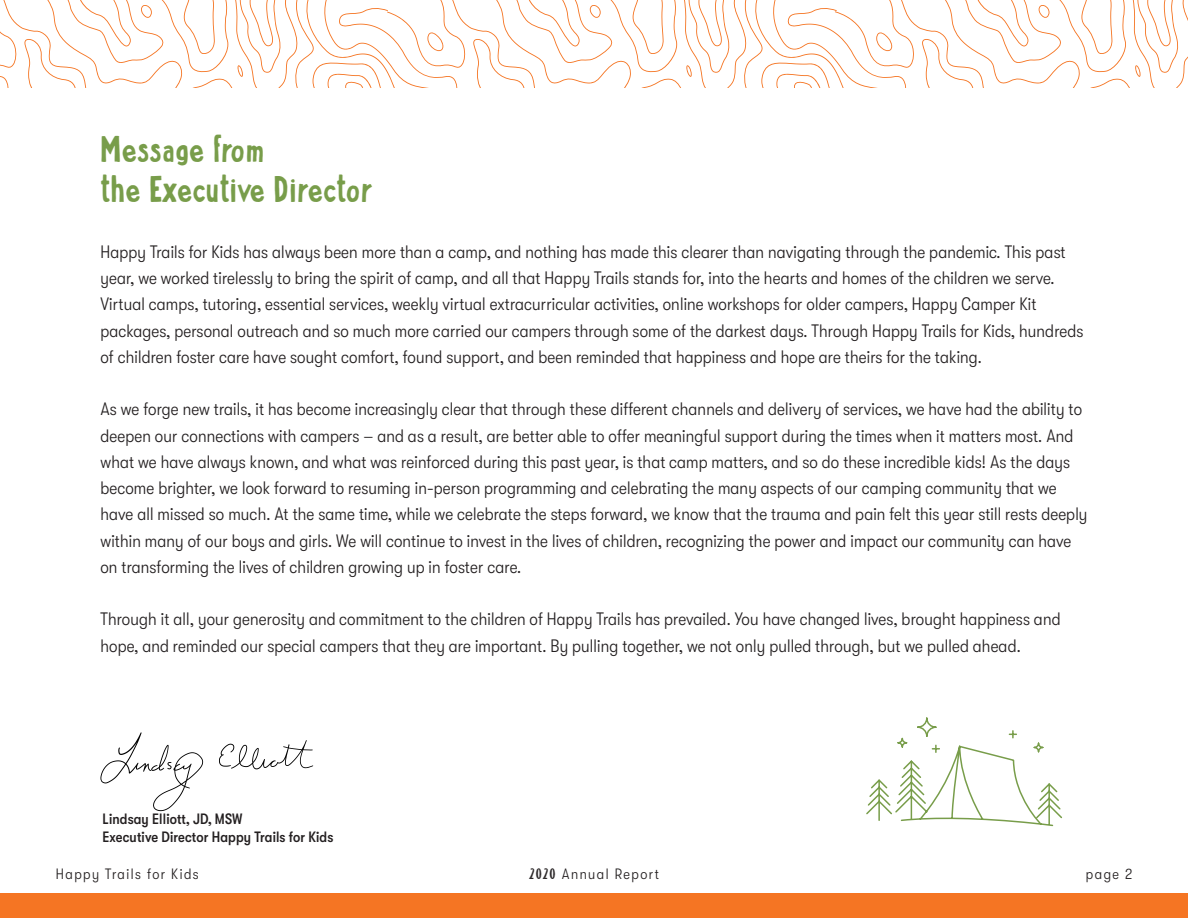
<style>
.page{position:relative;width:1188px;height:918px;background:#fff}
.page>*{position:absolute;margin:0;border:0;box-sizing:border-box;transform-origin:0 0}
.t1{font:700 33px "Stackup";color:#789d4a}
.t2{font:300 condensed 18px/26.2px "GT Walsheim Pro";letter-spacing:.01em;color:#231f20}
.t3{font:500 condensed 15px "GT Walsheim Pro";letter-spacing:.01em;color:#231f20}
.t4{font:300 condensed 15px "GT Walsheim Pro";letter-spacing:.1em;color:#231f20}
.s1{font-family:"Pine Forest Press";font-weight:400;font-stretch:normal}
</style>
<div class="page">
<svg style="left:0;top:0;width:1188px;height:88px"></svg>
<div style="left:0;top:893px;width:1188px;height:25px;background:#f57523"></div>
<svg style="left:866px;top:717px;width:196px;height:110px"></svg>
<svg style="left:100px;top:732px;width:103px;height:79px"></svg>
<svg style="left:219px;top:740px;width:94px;height:29px"></svg>
<p class="t1" style="left:100px;top:133px;width:166px">Message from</p>
<p class="t1" style="left:100px;top:173px;width:274px">the Executive Director</p>
<p class="t2" style="left:100px;top:239px;width:985px">Happy Trails for Kids has always been more than a camp, and nothing has made this clearer than navigating through the pandemic. This past year, we worked tirelessly to bring the spirit of camp, and all that Happy Trails stands for, into the hearts and homes of the children we serve.<br>Virtual camps, tutoring, essential services, weekly virtual extracurricular activities, online workshops for older campers, Happy Camper Kit packages, personal outreach and so much more carried our campers through some of the darkest days. Through Happy Trails for Kids, hundreds of children foster care have sought comfort, found support, and been reminded that happiness and hope are theirs for the taking.</p>
<p class="t2" style="left:100px;top:396px;width:989px">As we forge new trails, it has become increasingly clear that through these different channels and delivery of services, we have had the ability to deepen our connections with campers – and as a result, are better able to offer meaningful support during the times when it matters most. And what we have always known, and what was reinforced during this past year, is that camp matters, and so do these incredible kids! As the days become brighter, we look forward to resuming in-person programming and celebrating the many aspects of our camping community that we have all missed so much. At the same time, while we celebrate the steps forward, we know that the trauma and pain felt this year still rests deeply within many of our boys and girls. We will continue to invest in the lives of children, recognizing the power and impact our community can have on transforming the lives of children growing up in foster care.</p>
<p class="t2" style="left:100px;top:606px;width:962px">Through it all, your generosity and commitment to the children of Happy Trails has prevailed. You have changed lives, brought happiness and hope, and reminded our special campers that they are important. By pulling together, we not only pulled through, but we pulled ahead.</p>
<p class="t3" style="left:103px;top:811px;width:142px">Lindsay Elliott, JD, MSW</p>
<p class="t3" style="left:103px;top:829px;width:232px">Executive Director Happy Trails for Kids</p>
<p class="t4" style="left:56px;top:865px;width:144px">Happy Trails for Kids</p>
<p class="t4" style="left:529px;top:865px;width:132px"><span class="s1">2020</span> Annual Report</p>
<p class="t4" style="left:1086px;top:865px;width:48px">page 2</p>
</div>
